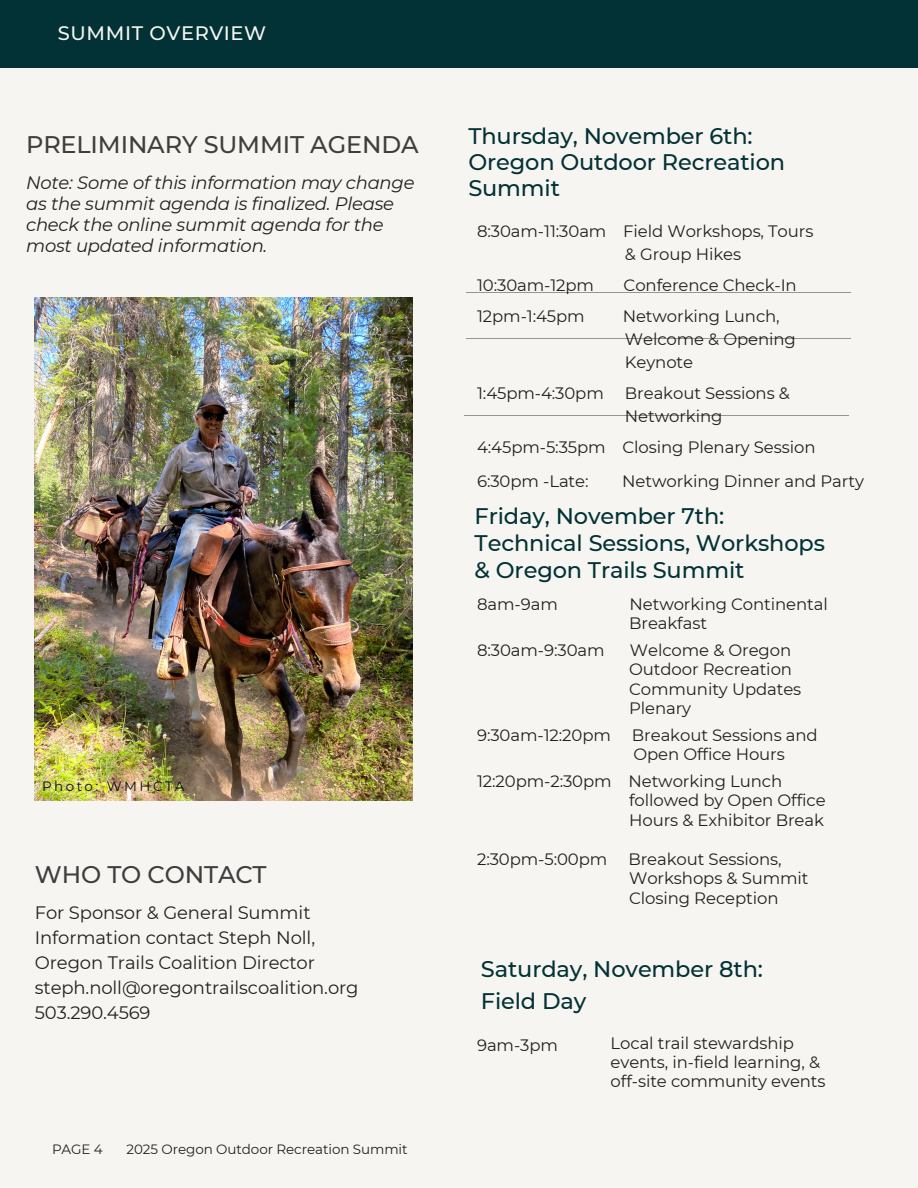
<style>
.page{position:relative;width:918px;height:1188px;background:#f7f5f1}
.page>*{position:absolute;margin:0;border:0;box-sizing:border-box;transform-origin:0 0}
.t1{font:500 24px "Montserrat";letter-spacing:-.005em;color:#3f3e3f}
.t2{font:500 22.5px/25.8px "Montserrat";letter-spacing:-.005em;color:#023235}
.t3{font:500 19.5px "Montserrat";letter-spacing:.03em;color:#f7f5f1}
.t4{font:18px/25px "Montserrat";letter-spacing:-.005em;color:#231f20}
.t5{font:italic 18px/21px "Montserrat";letter-spacing:-.015em;color:#231f20}
.t6{font:16.5px/19.5px "Montserrat";letter-spacing:-.005em;color:#231f20}
.t7{font:13.5px "Montserrat";letter-spacing:-.005em;color:#231f20}
.t8{font:13.5px "Montserrat";letter-spacing:.185em;color:#090f10}
</style>
<div class="page">
<div style="left:0;top:0;width:918px;height:68px;background:#023235"></div>
<hr style="left:467px;top:293px;width:384px;height:1px;background:#939598">
<hr style="left:467px;top:338px;width:384px;height:1px;background:#939598">
<hr style="left:465px;top:416px;width:384px;height:1px;background:#939598">
<img style="left:35px;top:298px;width:378px;height:503px">
<p class="t3" style="left:58px;top:21px;width:210px">SUMMIT OVERVIEW</p>
<h1 class="t1" style="left:26px;top:130px;width:394px">PRELIMINARY SUMMIT AGENDA</h1>
<h4 class="t5" style="left:26px;top:172px;width:390px">Note: Some of this information may change as the summit agenda is finalized. Please check the online summit agenda for the most updated information.</h4>
<h6 class="t8" style="left:42px;top:778px;width:144px">Photo: WMHCTA</h6>
<h4 class="t1" style="left:35px;top:860px;width:233px">WHO TO CONTACT</h4>
<p class="t4" style="left:35px;top:900px;width:325px">For Sponsor &amp; General Summit<br>Information contact Steph Noll,<br>Oregon Trails Coalition Director steph.noll@oregontrailscoalition.org<br>503.290.4569</p>
<h3 class="t7" style="left:52px;top:1141px;width:52px">PAGE 4</h3>
<h1 class="t7" style="left:126px;top:1141px;width:283px">2025 Oregon Outdoor Recreation Summit</h1>
<h5 class="t2" style="left:468px;top:123px;width:318px">Thursday, November 6th:<br>Oregon Outdoor Recreation<br>Summit</h5>
<h5 class="t6" style="left:625px;top:220px;width:190px;line-height:23px;text-indent:-148px">8:30am-11:30am Field Workshops, Tours &amp; Group Hikes</h5>
<h5 class="t6" style="left:477px;top:276px;width:119px">10:30am-12pm</h5>
<h5 class="t6" style="left:624px;top:276px;width:175px">Conference Check-In</h5>
<h5 class="t6" style="left:477px;top:307px;width:109px">12pm-1:45pm</h5>
<h5 class="t6" style="left:623px;top:305px;width:175px;line-height:23px">Networking Lunch,<br>Welcome &amp; Opening<br>Keynote</h5>
<h2 class="t6" style="left:477px;top:384px;width:128px">1:45pm-4:30pm</h2>
<h2 class="t6" style="left:625px;top:382px;width:167px;line-height:23px">Breakout Sessions &amp;<br>Networking</h2>
<h5 class="t6" style="left:477px;top:438px;width:340px">4:45pm-5:35pm Closing Plenary Session</h5>
<h5 class="t6" style="left:477px;top:471px;width:113px">6:30pm -Late:</h5>
<h5 class="t6" style="left:622px;top:471px;width:243px">Networking Dinner and Party</h5>
<h5 class="t2" style="left:475px;top:502px;width:352px;line-height:27px">Friday, November 7th:<br>Technical Sessions, Workshops &amp; Oregon Trails Summit</h5>
<h5 class="t6" style="left:477px;top:594px;width:82px">8am-9am</h5>
<h5 class="t6" style="left:629px;top:594px;width:200px">Networking Continental<br>Breakfast</h5>
<h5 class="t6" style="left:477px;top:640px;width:129px">8:30am-9:30am</h5>
<h5 class="t6" style="left:629px;top:640px;width:174px">Welcome &amp; Oregon<br>Outdoor Recreation<br>Community Updates</h5>
<h2 class="t6" style="left:629px;top:699px;width:64px">Plenary</h2>
<h2 class="t6" style="left:477px;top:725px;width:135px">9:30am-12:20pm</h2>
<h2 class="t6" style="left:632px;top:725px;width:187px">Breakout Sessions and<br>Open Office Hours</h2>
<h2 class="t6" style="left:477px;top:771px;width:136px">12:20pm-2:30pm</h2>
<h5 class="t6" style="left:629px;top:771px;width:199px">Networking Lunch followed by Open Office<br>Hours &amp; Exhibitor Break</h5>
<h5 class="t6" style="left:477px;top:849px;width:132px">2:30pm-5:00pm</h5>
<h5 class="t6" style="left:628px;top:849px;width:182px">Breakout Sessions,<br>Workshops &amp; Summit<br>Closing Reception</h5>
<h2 class="t2" style="left:481px;top:953px;width:284px;line-height:31.5px">Saturday, November 8th:<br>Field Day</h2>
<h5 class="t6" style="left:477px;top:1035px;width:82px">9am-3pm</h5>
<h5 class="t6" style="left:611px;top:1034px;width:216px">Local trail stewardship events, in-field learning, &amp; off-site community events</h5>
</div>
